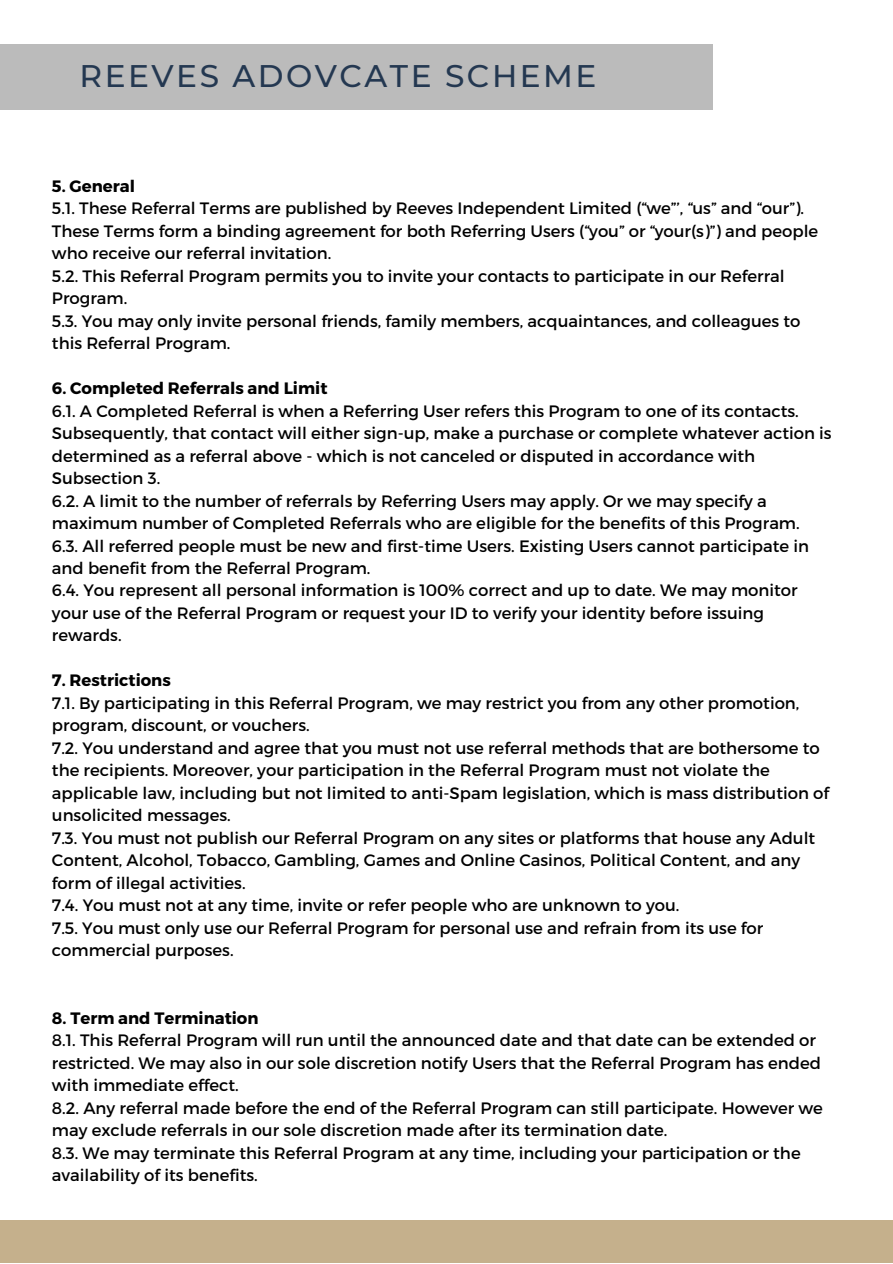
<style>
.page{position:relative;width:893px;height:1264px;background:#fff}
.page>*{position:absolute;margin:0;border:0;box-sizing:border-box;transform-origin:0 0}
.t1{font:500 31.2px "Montserrat";letter-spacing:.08em;color:#243851}
.t2{font:16.5px/22.5px "Montserrat";color:#000}
.t3{font:700 16.5px "Montserrat";color:#000}
</style>
<div class="page">
<div style="left:0;top:44px;width:713px;height:65px;background:#bbb"></div>
<div style="left:0;top:1219px;width:892px;height:43px;background:#c5b08c"></div>
<h1 class="t1" style="left:80px;top:57px;width:518px">REEVES ADOVCATE SCHEME</h1>
<p class="t3" style="left:52px;top:175px;width:84px">5. General</p>
<p class="t2" style="left:52px;top:196px;width:767px">5.1. These Referral Terms are published by Reeves Independent Limited (“we”’, “us” and “our”).<br>These Terms form a binding agreement for both Referring Users (“you” or “your(s)”) and people who receive our referral invitation.<br>5.2. This Referral Program permits you to invite your contacts to participate in our Referral Program.<br>5.3. You may only invite personal friends, family members, acquaintances, and colleagues to this Referral Program.</p>
<p class="t3" style="left:52px;top:377px;width:277px">6. Completed Referrals and Limit</p>
<p class="t2" style="left:52px;top:398px;width:781px">6.1. A Completed Referral is when a Referring User refers this Program to one of its contacts.<br>Subsequently, that contact will either sign-up, make a purchase or complete whatever action is determined as a referral above - which is not canceled or disputed in accordance with Subsection 3.<br>6.2. A limit to the number of referrals by Referring Users may apply. Or we may specify a maximum number of Completed Referrals who are eligible for the benefits of this Program.<br>6.3. All referred people must be new and first-time Users. Existing Users cannot participate in and benefit from the Referral Program.<br>6.4. You represent all personal information is 100% correct and up to date. We may monitor your use of the Referral Program or request your ID to verify your identity before issuing rewards.</p>
<p class="t3" style="left:52px;top:670px;width:120px">7. Restrictions</p>
<p class="t2" style="left:52px;top:691px;width:778px">7.1. By participating in this Referral Program, we may restrict you from any other promotion, program, discount, or vouchers.<br>7.2. You understand and agree that you must not use referral methods that are bothersome to the recipients. Moreover, your participation in the Referral Program must not violate the applicable law, including but not limited to anti-Spam legislation, which is mass distribution of unsolicited messages.<br>7.3. You must not publish our Referral Program on any sites or platforms that house any Adult Content, Alcohol, Tobacco, Gambling, Games and Online Casinos, Political Content, and any form of illegal activities.<br>7.4. You must not at any time, invite or refer people who are unknown to you.<br>7.5. You must only use our Referral Program for personal use and refrain from its use for commercial purposes.</p>
<p class="t3" style="left:52px;top:1007px;width:208px">8. Term and Termination</p>
<p class="t2" style="left:52px;top:1028px;width:772px">8.1. This Referral Program will run until the announced date and that date can be extended or restricted. We may also in our sole discretion notify Users that the Referral Program has ended with immediate effect.<br>8.2. Any referral made before the end of the Referral Program can still participate. However we may exclude referrals in our sole discretion made after its termination date.<br>8.3. We may terminate this Referral Program at any time, including your participation or the availability of its benefits.</p>
</div>
